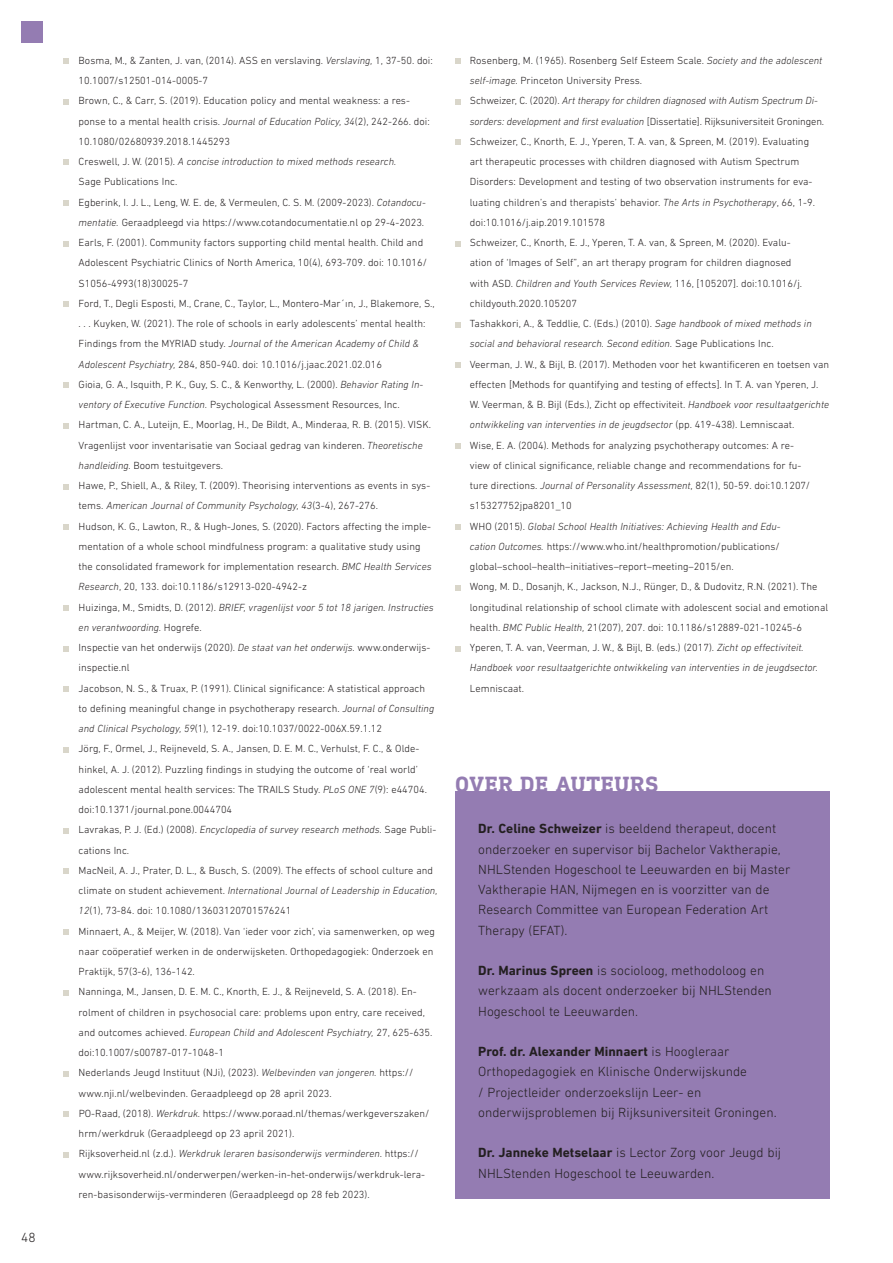
<style>
.page{position:relative;width:893px;height:1263px;background:#fff}
.page>*{position:absolute;margin:0;border:0;box-sizing:border-box;transform-origin:0 0}
.t1{font:700 22.5px "DIN Next Slab Pro";letter-spacing:.03em;color:#947cb2}
.t2{font:300 13.5px/20.2px "DIN Next LT Pro";color:#231f20}
.t3{font:300 10.5px/20.2px "DIN Next LT Pro";color:#231f20}
.s1{font-style:italic}
.s2{font-weight:700}
</style>
<div class="page">
<svg style="left:64px;top:59px;width:5px;height:5px"></svg>
<svg style="left:64px;top:99px;width:5px;height:5px"></svg>
<svg style="left:64px;top:160px;width:5px;height:5px"></svg>
<svg style="left:64px;top:200px;width:5px;height:6px"></svg>
<svg style="left:64px;top:241px;width:5px;height:5px"></svg>
<svg style="left:64px;top:302px;width:5px;height:5px"></svg>
<svg style="left:64px;top:383px;width:5px;height:5px"></svg>
<svg style="left:64px;top:423px;width:5px;height:5px"></svg>
<svg style="left:64px;top:484px;width:5px;height:5px"></svg>
<svg style="left:64px;top:524px;width:5px;height:6px"></svg>
<svg style="left:64px;top:605px;width:5px;height:6px"></svg>
<svg style="left:64px;top:646px;width:5px;height:5px"></svg>
<svg style="left:64px;top:686px;width:5px;height:6px"></svg>
<svg style="left:64px;top:747px;width:5px;height:5px"></svg>
<svg style="left:64px;top:828px;width:5px;height:5px"></svg>
<svg style="left:64px;top:869px;width:5px;height:5px"></svg>
<svg style="left:64px;top:929px;width:5px;height:6px"></svg>
<svg style="left:64px;top:990px;width:5px;height:5px"></svg>
<svg style="left:64px;top:1071px;width:5px;height:5px"></svg>
<svg style="left:64px;top:1112px;width:5px;height:5px"></svg>
<svg style="left:64px;top:1152px;width:5px;height:5px"></svg>
<div style="left:455px;top:791px;width:374px;height:408px;background:#947cb2"></div>
<svg style="left:455px;top:59px;width:5px;height:5px"></svg>
<svg style="left:455px;top:99px;width:5px;height:5px"></svg>
<svg style="left:455px;top:140px;width:5px;height:5px"></svg>
<svg style="left:455px;top:241px;width:5px;height:5px"></svg>
<svg style="left:455px;top:322px;width:5px;height:5px"></svg>
<svg style="left:455px;top:362px;width:5px;height:6px"></svg>
<svg style="left:455px;top:443px;width:5px;height:6px"></svg>
<svg style="left:455px;top:524px;width:5px;height:6px"></svg>
<svg style="left:455px;top:585px;width:5px;height:5px"></svg>
<svg style="left:455px;top:646px;width:5px;height:5px"></svg>
<div style="left:21px;top:21px;width:22px;height:22px;background:#947cb2"></div>
<p class="t2" style="left:21px;top:1227px;width:16px">48</p>
<p class="t3" style="left:79px;top:50px;width:360px">Bosma, M., &amp; Zanten, J. van, (2014). ASS en verslaving. <span class="s1">Verslaving,</span> 1, 37-50. doi:<br>10.1007/s12501-014-0005-7<br>Brown, C., &amp; Carr, S. (2019). Education policy and mental weakness: a res&shy;ponse to a mental health crisis. <span class="s1">Journal of Education Policy, 34</span>(2), 242-266. doi:<br>10.1080/02680939.2018.1445293<br>Creswell, J. W. (2015). <span class="s1">A concise introduction to mixed methods research.<br></span>Sage Publications Inc.<br>Egberink, I. J. L., Leng, W. E. de, &amp; Vermeulen, C. S. M. (2009-2023). <span class="s1">Cotandocu&shy;mentatie.</span> Geraadpleegd via https://www.cotandocumentatie.nl op 29-4-2023.<br>Earls, F. (2001). Community factors supporting child mental health. Child and Adolescent Psychiatric Clinics of North America, 10(4), 693-709. doi: 10.1016/ S1056-4993(18)30025-7<br>Ford, T., Degli Esposti, M., Crane, C., Taylor, L., Montero-Mar´ın, J., Blakemore, S., . . . Kuyken, W. (2021). The role of schools in early adolescents’ mental health:<br>Findings from the MYRIAD study. <span class="s1">Journal of the American Academy of Child &amp; Adolescent Psychiatry,</span> 284, 850-940. doi: 10.1016/j.jaac.2021.02.016<br>Gioia, G. A., Isquith, P. K., Guy, S. C., &amp; Kenworthy, L. (2000). <span class="s1">Behavior Rating In&shy;ventory of Executive Function.</span> Psychological Assessment Resources, Inc.<br>Hartman, C. A., Luteijn, E., Moorlag, H., De Bildt, A., Minderaa, R. B. (2015). VISK.<br>Vragenlijst voor inventarisatie van Sociaal gedrag van kinderen. <span class="s1">Theoretische handleiding.</span> Boom testuitgevers.<br>Hawe, P., Shiell, A., &amp; Riley, T. (2009). Theorising interventions as events in sys&shy;tems. <span class="s1">American Journal of Community Psychology, 43</span>(3-4), 267-276.<br>Hudson, K. G., Lawton, R., &amp; Hugh-Jones, S. (2020). Factors affecting the imple&shy;mentation of a whole school mindfulness program: a qualitative study using the consolidated framework for implementation research. <span class="s1">BMC Health Services Research</span>, 20, 133. doi:10.1186/s12913-020-4942-z<br>Huizinga, M., Smidts, D. (2012). <span class="s1">BRIEF, vragenlijst voor 5 tot 18 jarigen. Instructies en verantwoording.</span> Hogrefe.<br>Inspectie van het onderwijs (2020). <span class="s1">De staat van het onderwijs.</span> www.onderwijs&shy;inspectie.nl<br>Jacobson, N. S., &amp; Truax, P. (1991). Clinical significance: A statistical approach<br>to defining meaningful change in psychotherapy research. <span class="s1">Journal of Consulting and Clinical Psychology, 59</span>(1), 12-19. doi:10.1037/0022-006X.59.1.12<br>Jörg, F., Ormel, J., Reijneveld, S. A., Jansen, D. E. M. C., Verhulst, F. C., &amp; Olde&shy;hinkel, A. J. (2012). Puzzling findings in studying the outcome of ‘real world’ adolescent mental health services: The TRAILS Study. <span class="s1">PLoS ONE 7</span>(9): e44704. doi:10.1371/journal.pone.0044704<br>Lavrakas, P. J. (Ed.) (2008). <span class="s1">Encyclopedia of survey research methods.</span> Sage Publi&shy;cations Inc.<br>MacNeil, A. J., Prater, D. L., &amp; Busch, S. (2009). The effects of school culture and climate on student achievement. <span class="s1">International Journal of Leadership in Education, 12</span>(1), 73-84. doi: 10.1080/13603120701576241<br>Minnaert, A., &amp; Meijer, W. (2018). Van ‘ieder voor zich’, via samenwerken, op weg naar coöperatief werken in de onderwijsketen. Orthopedagogiek: Onderzoek en Praktijk, 57(3-6), 136-142.<br>Nanninga, M., Jansen, D. E. M. C., Knorth, E. J., &amp; Reijneveld, S. A. (2018). En&shy;rolment of children in psychosocial care: problems upon entry, care received, and outcomes achieved. <span class="s1">European Child and Adolescent Psychiatry,</span> 27, 625-635. doi:10.1007/s00787-017-1048-1<br>Nederlands Jeugd Instituut (NJi), (2023). <span class="s1">Welbevinden van jongeren.</span> https:// www.nji.nl/welbevinden. Geraadpleegd op 28 april 2023.<br>PO-Raad, (2018). <span class="s1">Werkdruk.</span> https://www.poraad.nl/themas/werkgeverszaken/ hrm/werkdruk (Geraadpleegd op 23 april 2021).<br>Rijksoverheid.nl (z.d.). <span class="s1">Werkdruk leraren basisonderwijs verminderen</span>. https:// www.rijksoverheid.nl/onderwerpen/werken-in-het-onderwijs/werkdruk-lera&shy;ren-basisonderwijs-verminderen (Geraadpleegd op 28 feb 2023).</p>
<p class="t3" style="left:470px;top:50px;width:361px">Rosenberg, M. (1965). Rosenberg Self Esteem Scale. <span class="s1">Society and the adolescent self-image.</span> Princeton University Press.<br>Schweizer, C. (2020). <span class="s1">Art therapy for children diagnosed with Autism Spectrum Di&shy;sorders: development and first evaluation</span> [Dissertatie]. Rijksuniversiteit Groningen.<br>Schweizer, C., Knorth, E. J., Yperen, T. A. van, &amp; Spreen, M. (2019). Evaluating<br>art therapeutic processes with children diagnosed with Autism Spectrum Disorders: Development and testing of two observation instruments for eva&shy;luating children’s and therapists’ behavior. <span class="s1">The Arts in Psychotherapy</span>, 66, 1-9. doi:10.1016/j.aip.2019.101578<br>Schweizer, C., Knorth, E. J., Yperen, T. A. van, &amp; Spreen, M. (2020). Evalu-<br>ation of ‘Images of Self”, an art therapy program for children diagnosed<br>with ASD. <span class="s1">Children and Youth Services Review,</span> 116, [105207]. doi:10.1016/j. childyouth.2020.105207<br>Tashakkori, A., &amp; Teddlie, C. (Eds.) (2010). <span class="s1">Sage handbook of mixed methods in social and behavioral research. Second edition.</span> Sage Publications Inc.<br>Veerman, J. W., &amp; Bijl, B. (2017). Methoden voor het kwantificeren en toetsen van effecten [Methods for quantifying and testing of effects]. In T. A. van Yperen, J.<br>W. Veerman, &amp; B. Bijl (Eds.), Zicht op effectiviteit. <span class="s1">Handboek voor resultaatgerichte ontwikkeling van interventies in de jeugdsector</span> (pp. 419-438). Lemniscaat.<br>Wise, E. A. (2004). Methods for analyzing psychotherapy outcomes: A re-<br>view of clinical significance, reliable change and recommendations for fu-<br>ture directions. <span class="s1">Journal of Personality Assessment</span>, 82(1), 50-59. doi:10.1207/ s15327752jpa8201_10<br>WHO (2015). <span class="s1">Global School Health Initiatives: Achieving Health and Edu-<br>cation Outcomes.</span> https://www.who.int/healthpromotion/publications/ global–school–health–initiatives–report–meeting–2015/en.<br>Wong, M. D., Dosanjh, K., Jackson, N.J., Rünger, D., &amp; Dudovitz, R.N. (2021). The longitudinal relationship of school climate with adolescent social and emotional health. <span class="s1">BMC Public Health,</span> 21(207), 207. doi: 10.1186/s12889-021-10245-6<br>Yperen, T. A. van, Veerman, J. W., &amp; Bijl, B. (eds.) (2017). <span class="s1">Zicht op effectiviteit.<br>Handboek voor resultaatgerichte ontwikkeling van interventies in de jeugdsector.</span></p>
<p class="t3" style="left:470px;top:678px;width:56px">Lemniscaat.</p>
<h1 class="t1" style="left:455px;top:771px;width:205px">OVER DE AUTEURS</h1>
<p class="t2" style="left:478px;top:818px;width:314px"><span class="s2">Dr. Celine Schweizer</span> is beeldend therapeut, docent onderzoeker en supervisor bij Bachelor Vaktherapie, NHLStenden Hogeschool te Leeuwarden en bij Master Vaktherapie HAN, Nijmegen en is voorzitter van de Research Committee van European Federation Art Therapy (EFAT).</p>
<p class="t2" style="left:478px;top:960px;width:295px"><span class="s2">Dr. Marinus Spreen</span> is socioloog, methodoloog en werkzaam als docent onderzoeker bij NHLStenden<br>Hogeschool te Leeuwarden.</p>
<p class="t2" style="left:478px;top:1041px;width:300px"><span class="s2">Prof. dr. Alexander Minnaert</span> is Hoogleraar Orthopedagogiek en Klinische Onderwijskunde<br>/ Projectleider onderzoekslijn Leer- en onderwijsproblemen bij Rijksuniversiteit Groningen.</p>
<p class="t2" style="left:478px;top:1142px;width:304px"><span class="s2">Dr. Janneke Metselaar</span> is Lector Zorg voor Jeugd bij<br>NHLStenden Hogeschool te Leeuwarden.</p>
</div>
